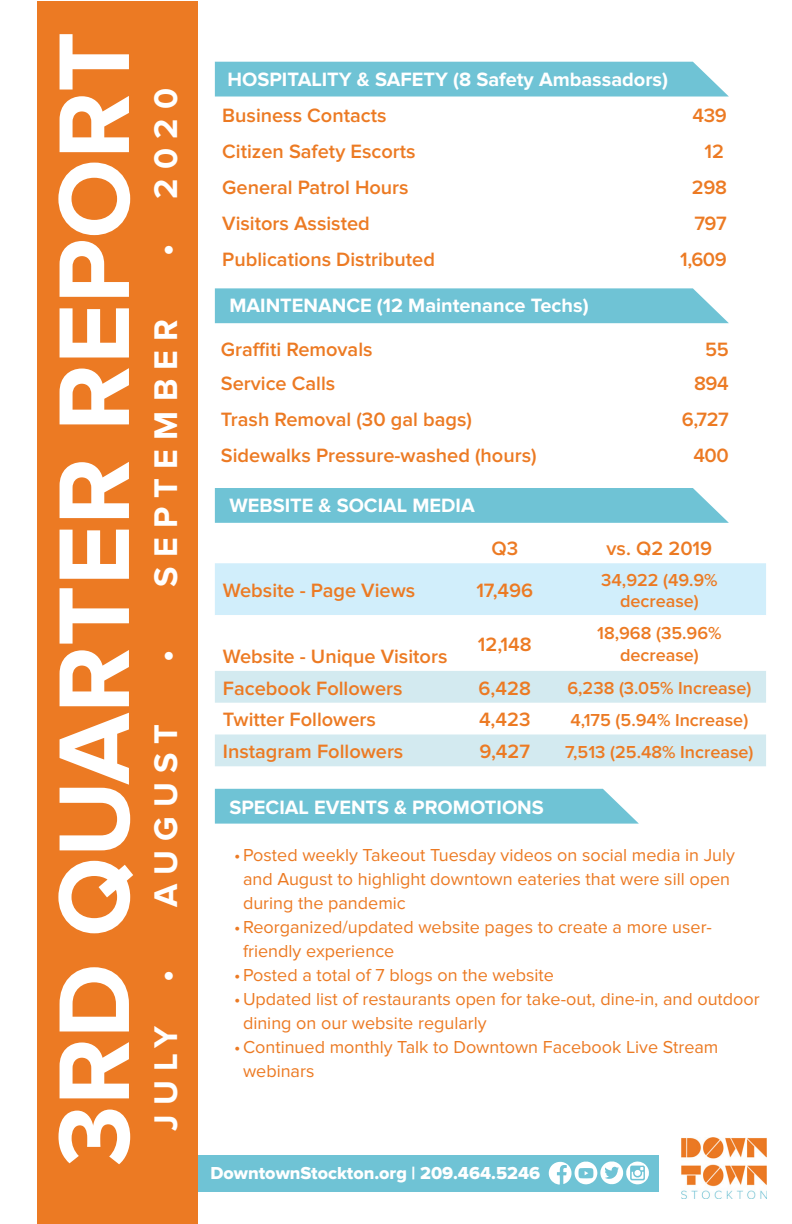
<style>
.page{position:relative;width:792px;height:1224px;background:#fff}
.page>*{position:absolute;margin:0;border:0;box-sizing:border-box;transform-origin:0 0}
.Body{font:700 104px "Proxima Nova A";color:#fff}
.Body-2{font:700 34px "Proxima Nova";letter-spacing:.27em;color:#fff}
.t1{font:600 20px "Proxima Nova";color:#ec7a23}
.t2{font:700 20px "Proxima Nova";color:#fff}
.t3{font:18px/24px "Proxima Nova";color:#ec7a23}
.t4{font:600 18px/21.6px "Proxima Nova";color:#ec7a23;text-align:center}
.t5{font:18px "Proxima Nova Extrabld";color:#fff}
</style>
<div class="page">
<div style="left:45px;top:1155px;width:747px;height:37px;background:#6fc3d5"></div>
<div style="left:37px;top:1px;width:161px;height:1222px;background:#ec7a23"></div>
<div style="left:215px;top:62px;width:514px;height:35px;background:#6fc3d5"></div>
<div style="left:215px;top:288px;width:514px;height:35px;background:#6fc3d5"></div>
<div style="left:215px;top:488px;width:514px;height:35px;background:#6fc3d5"></div>
<svg style="left:215px;top:789px;width:424px;height:35px;background:#76c6d7"></svg>
<div style="left:215px;top:563px;width:551px;height:52px;background:#d1eefb"></div>
<svg style="left:215px;top:671px;width:551px;height:95px;fill:#d3eaf0"></svg>
<svg style="left:548px;top:1161px;width:101px;height:24px"></svg>
<div style="left:660px;top:1122px;width:132px;height:85px;background:#fff"></div>
<img style="left:682px;top:1138px;width:84px;height:60px">
<p class="Body" style="left:35px;top:1166px;width:1136px;rotate:-90deg">3RD QUARTER REPORT</p>
<p class="Body-2" style="left:146px;top:256px;width:169px;rotate:-90deg">• 2020</p>
<p class="Body-2" style="left:146px;top:662px;width:344px;rotate:-90deg">• SEPTEMBER</p>
<p class="Body-2" style="left:146px;top:982px;width:259px;rotate:-90deg">• AUGUST</p>
<p class="Body-2" style="left:146px;top:1131px;width:106px;rotate:-90deg">JULY</p>
<p class="t2" style="left:227px;top:68px;width:442px">HOSPITALITY &amp; SAFETY (8 Safety Ambassadors)</p>
<p class="t1" style="left:222px;top:104px;width:166px">Business Contacts</p>
<p class="t1" style="left:693px;top:104px;width:36px">439</p>
<p class="t1" style="left:222px;top:140px;width:195px">Citizen Safety Escorts</p>
<p class="t1" style="left:704px;top:140px;width:21px">12</p>
<p class="t1" style="left:222px;top:176px;width:188px">General Patrol Hours</p>
<p class="t1" style="left:692px;top:176px;width:37px">298</p>
<p class="t1" style="left:222px;top:212px;width:149px">Visitors Assisted</p>
<p class="t1" style="left:694px;top:212px;width:34px">797</p>
<p class="t1" style="left:222px;top:248px;width:214px">Publications Distributed</p>
<p class="t1" style="left:680px;top:248px;width:48px">1,609</p>
<p class="t2" style="left:229px;top:294px;width:361px">MAINTENANCE (12 Maintenance Techs)</p>
<p class="t1" style="left:221px;top:337px;width:153px">Graffiti Removals</p>
<p class="t1" style="left:705px;top:337px;width:25px">55</p>
<p class="t1" style="left:221px;top:372px;width:116px">Service Calls</p>
<p class="t1" style="left:694px;top:372px;width:36px">894</p>
<p class="t1" style="left:221px;top:408px;width:253px">Trash Removal (30 gal bags)</p>
<p class="t1" style="left:682px;top:408px;width:49px">6,727</p>
<p class="t1" style="left:221px;top:444px;width:317px">Sidewalks Pressure-washed (hours)</p>
<p class="t1" style="left:693px;top:444px;width:37px">400</p>
<p class="t2" style="left:229px;top:494px;width:247px">WEBSITE &amp; SOCIAL MEDIA</p>
<p class="t1" style="left:491px;top:537px;width:28px">Q3</p>
<p class="t1" style="left:607px;top:537px;width:107px">vs. Q2 2019</p>
<p class="t1" style="left:223px;top:579px;width:194px">Website - Page Views</p>
<p class="t1" style="left:476px;top:579px;width:58px">17,496</p>
<p class="t4" style="left:601px;top:569px;width:118px">34,922 (49.9% decrease)</p>
<p class="t1" style="left:223px;top:645px;width:226px">Website - Unique Visitors</p>
<p class="t1" style="left:478px;top:633px;width:55px">12,148</p>
<p class="t4" style="left:597px;top:623px;width:126px">18,968 (35.96% decrease)</p>
<p class="t1" style="left:223px;top:677px;width:181px">Facebook Followers</p>
<p class="t1" style="left:479px;top:677px;width:54px">6,428</p>
<p class="t4" style="left:567px;top:677px;width:186px">6,238 (3.05% Increase)</p>
<p class="t1" style="left:223px;top:708px;width:155px">Twitter Followers</p>
<p class="t1" style="left:479px;top:708px;width:53px">4,423</p>
<p class="t4" style="left:571px;top:709px;width:179px">4,175 (5.94% Increase)</p>
<p class="t1" style="left:223px;top:740px;width:182px">Instagram Followers</p>
<p class="t1" style="left:479px;top:740px;width:52px">9,427</p>
<p class="t4" style="left:565px;top:741px;width:190px">7,513 (25.48% Increase)</p>
<p class="t2" style="left:229px;top:796px;width:316px">SPECIAL EVENTS &amp; PROMOTIONS</p>
<p class="t3" style="left:243px;top:843px;width:494px;text-indent:-9px">•Posted weekly Takeout Tuesday videos on social media in July and August to highlight downtown eateries that were sill open during the pandemic</p>
<p class="t3" style="left:243px;top:915px;width:471px;text-indent:-9px">•Reorganized/updated website pages to create a more user&shy;friendly experience</p>
<p class="t3" style="left:234px;top:963px;width:322px">•Posted a total of 7 blogs on the website</p>
<p class="t3" style="left:243px;top:987px;width:518px;text-indent:-9px">• Updated list of restaurants open for take-out, dine-in, and outdoor dining on our website regularly</p>
<p class="t3" style="left:243px;top:1035px;width:477px;text-indent:-9px">•Continued monthly Talk to Downtown Facebook Live Stream webinars</p>
<p class="t5" style="left:211px;top:1162px;width:331px">DowntownStockton.org | 209.464.5246</p>
</div>
